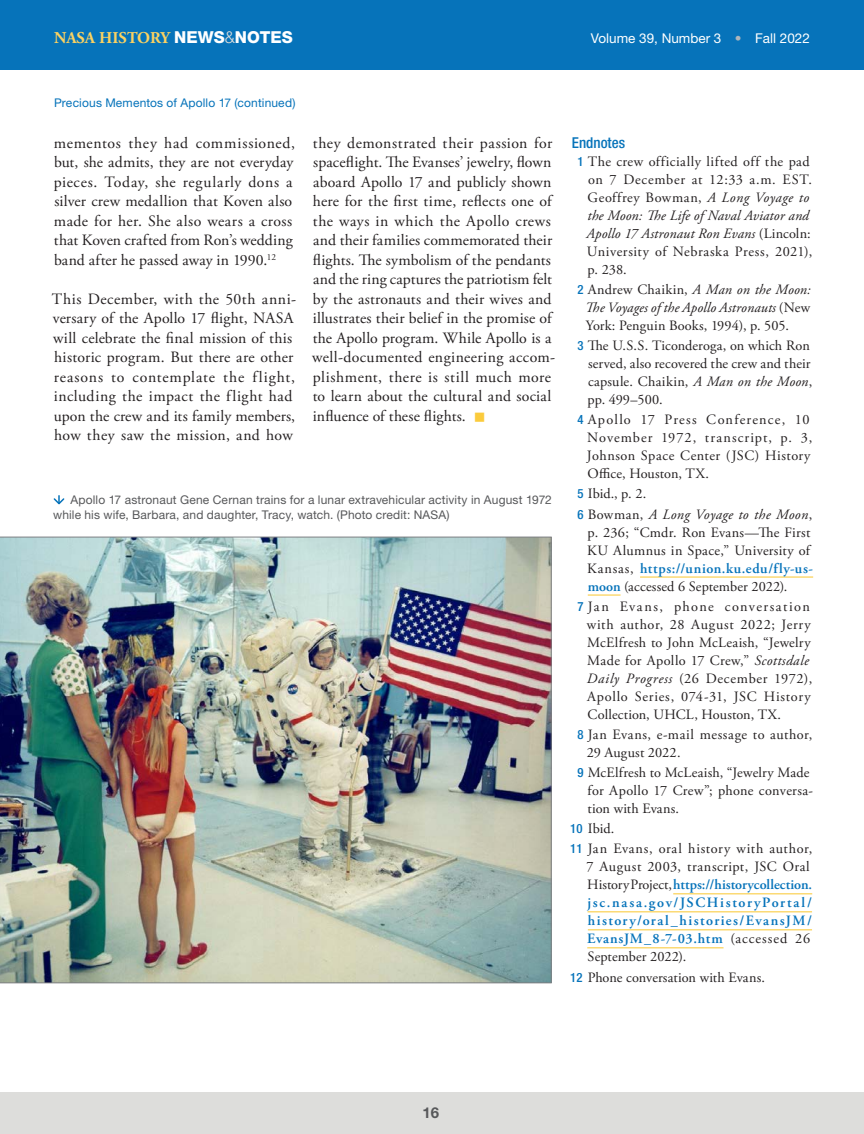
<style>
.page{position:relative;width:864px;height:1134px;background:#fff}
.page>*{position:absolute;margin:0;border:0;box-sizing:border-box;transform-origin:0 0}
.t1{font:700 16.5px "Adobe Garamond Pro";color:#fbd262}
.Body{font:15.75px/19.5px "Adobe Garamond Pro";letter-spacing:.02em;color:#231f20}
.t2{font:500 condensed 15px "Helvetica Neue LT Std";color:#0673ba}
.t3{font:700 15px "Helvetica Neue LT Std";color:#57585a}
.Endnote_text{font:14.25px/18px "Adobe Garamond Pro";letter-spacing:.025em;color:#231f20}
.Endnote_text-2{font:600 14.25px/18px "Adobe Garamond Pro";letter-spacing:.1em;color:#0673ba}
.Endnote_text-3{font:14.25px/18px "Adobe Garamond Pro";letter-spacing:.06em;color:#231f20}
.Endnote_text-4{font:14.25px "Adobe Garamond Pro";color:#231f20}
.t4{font:13.5px "Helvetica Neue LT Std";color:#fff}
.t5{font:12px/15px "Helvetica Neue LT Std";letter-spacing:.01em;color:#57585a}
.jumpline{font:12px "Helvetica Neue LT Std";letter-spacing:.015em;color:#0673ba}
.s1{font-family:"Helvetica Neue LT Std";font-weight:800;color:#fff}
.s2{font-family:"Helvetica Neue LT Std";font-weight:300;color:#dddddb}
.s3{color:#aeb5bb}
.s4{color:#fbcb3c}
.s5{font-family:"Helvetica Neue LT Std";font-weight:500;font-stretch:condensed;font-size:12.75px;color:#0673ba}
.s6{font-style:italic}
.s7{font-weight:600;color:#0673ba}
.s8{font-family:"Helvetica Neue LT Std";font-weight:500;font-stretch:condensed;font-size:12.75px}
.s9{font-weight:400;color:#231f20}
</style>
<div class="page">
<div style="left:0;top:1092px;width:864px;height:42px;background:#dddddb"></div>
<div style="left:0;top:0;width:864px;height:70px;background:#0673ba"></div>
<hr style="left:640px;top:577px;width:173px;height:1px;background:#fac82f">
<hr style="left:588px;top:595px;width:33px;height:1px;background:#fac82f">
<hr style="left:673px;top:893px;width:139px;height:1px;background:#fac82f">
<hr style="left:588px;top:911px;width:224px;height:1px;background:#fac82f">
<hr style="left:588px;top:929px;width:224px;height:1px;background:#fac82f">
<hr style="left:587px;top:947px;width:137px;height:1px;background:#fac82f">
<img style="left:0;top:537px;width:552px;height:446px">
<svg style="left:53px;top:496px;width:12px;height:9px"></svg>
<p class="t1" style="left:54px;top:28px;width:240px">NASA HISTORY <span class="s1">NEWS</span><span class="s2">&amp;</span><span class="s1">NOTES</span></p>
<p class="t4" style="left:591px;top:30px;width:221px">Volume 39, Number 3 <span class="s3">•</span> Fall 2022</p>
<p class="jumpline" style="left:54px;top:96px;width:243px">Precious Mementos of Apollo 17 (continued)</p>
<p class="Body" style="left:54px;top:134px;width:243px">mementos they had commissioned, but, she admits, they are not everyday pieces. Today, she regularly dons a silver crew medallion that Koven also made for her. She also wears a cross that Koven crafted from Ron’s wedding band after he passed away in 1990.<sup>12</sup></p>
<p class="Body" style="left:52px;top:290px;width:246px">This December, with the 50th anni&shy;versary of the Apollo 17 flight, NASA will celebrate the final mission of this historic program. But there are other reasons to contemplate the flight, including the impact the flight had upon the crew and its family members, how they saw the mission, and how</p>
<p class="Body" style="left:312px;top:134px;width:244px">they demonstrated their passion for spaceflight. The Evanses’ jewelry, flown aboard Apollo 17 and publicly shown here for the first time, reflects one of the ways in which the Apollo crews and their families commemorated their flights. The symbolism of the pendants and the ring captures the patriotism felt by the astronauts and their wives and illustrates their belief in the promise of the Apollo program. While Apollo is a well-documented engineering accom&shy;plishment, there is still much more to learn about the cultural and social influence of these flights. <span class="s4">■</span></p>
<h3 class="t2" style="left:572px;top:133px;width:55px">Endnotes</h3>
<p class="Endnote_text" style="left:587px;top:153px;width:227px;text-indent:-9px"><span class="s5">1</span> The crew officially lifted off the pad on 7 December at 12:33 a.m. EST.<br>Geoffrey Bowman, <span class="s6">A Long Voyage to the Moon: The Life of Naval Aviator and<br>Apollo 17 Astronaut Ron Evans</span> (Lincoln:<br>University of Nebraska Press, 2021), p. 238.</p>
<p class="Endnote_text" style="left:585px;top:281px;width:227px;text-align:justify;text-indent:-8px"><span class="s5">2</span> Andrew Chaikin, <span class="s6">A Man on the Moon:<br>The Voyages of the Apollo Astronauts</span> (New York: Penguin Books, 1994), p. 505.</p>
<p class="Endnote_text" style="left:588px;top:337px;width:226px;text-indent:-10px"><span class="s5">3</span> The U.S.S. Ticonderoga, on which Ron served, also recovered the crew and their capsule. Chaikin, <span class="s6">A Man on the Moon</span>, pp. 499–500.</p>
<p class="Endnote_text-3" style="left:587px;top:411px;width:227px;text-indent:-9px"><span class="s5">4</span> Apollo 17 Press Conference, 10<br>November 1972, transcript, p. 3,<br>Johnson Space Center (JSC) History<br>Office, Houston, TX.</p>
<p class="Endnote_text" style="left:578px;top:485px;width:70px"><span class="s5">5</span> Ibid., p. 2.</p>
<p class="Endnote_text" style="left:587px;top:506px;width:228px;text-indent:-10px"><span class="s5">6</span> Bowman, <span class="s6">A Long Voyage to the Moon</span>, p. 236; “Cmdr. Ron Evans—The First KU Alumnus in Space,” University of Kansas, <span class="s7">https://union.ku.edu/fly-us&shy;moon</span> (accessed 6 September 2022).</p>
<p class="Endnote_text" style="left:587px;top:598px;width:227px;text-indent:-9px"><span class="s5">7</span> Jan Evans, phone conversation with author, 28 August 2022; Jerry McElfresh to John McLeaish, “Jewelry Made for Apollo 17 Crew,” <span class="s6">Scottsdale Daily Progress</span> (26 December 1972), Apollo Series, 074-31, JSC History Collection, UHCL, Houston, TX.</p>
<p class="Endnote_text" style="left:587px;top:726px;width:227px;text-indent:-9px"><span class="s5">8</span> Jan Evans, e-mail message to author,<br>29 August 2022.</p>
<p class="Endnote_text" style="left:588px;top:764px;width:227px;text-indent:-10px"><span class="s5">9</span> McElfresh to McLeaish, “Jewelry Made for Apollo 17 Crew”; phone conversa&shy;tion with Evans.</p>
<p class="Endnote_text" style="left:570px;top:820px;width:46px"><span class="s5">10</span> Ibid.</p>
<p class="Endnote_text-2" style="left:586px;top:840px;width:227px;text-indent:-16px"><span class="s8">11</span> <span class="s9">Jan Evans, oral history with author, 7 August 2003, transcript, JSC Oral History Project,</span> https://historycollection. jsc.nasa.gov/JSCHistoryPortal/ history/oral_histories/EvansJM/ EvansJM_8-7-03.htm <span class="s9">(accessed 26<br>September 2022).</span></p>
<p class="Endnote_text-4" style="left:570px;top:968px;width:196px"><span class="s5">12</span> Phone conversation with Evans.</p>
<p class="t5" style="left:53px;top:492px;width:500px;text-indent:17px">Apollo 17 astronaut Gene Cernan trains for a lunar extravehicular activity in August 1972 while his wife, Barbara, and daughter, Tracy, watch. (Photo credit: NASA)</p>
<p class="t3" style="left:423px;top:1103px;width:18px">16</p>
</div>
